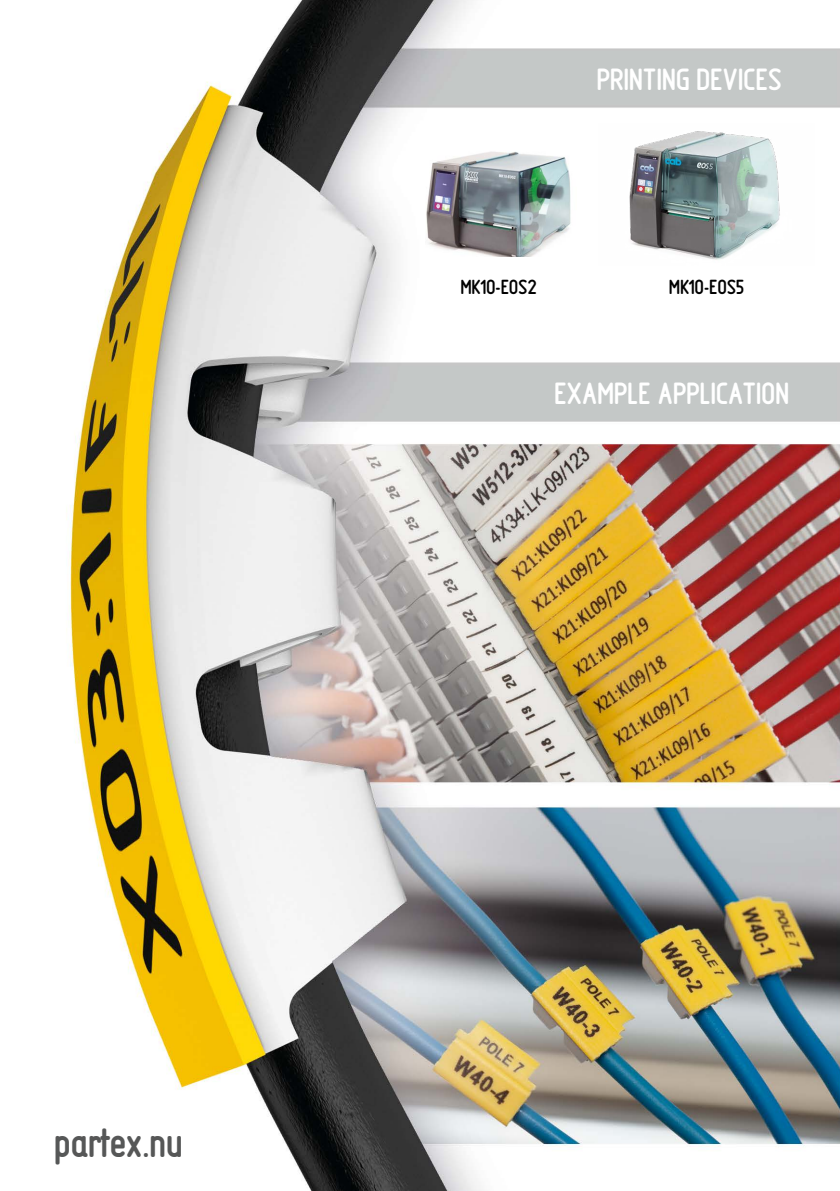
<style>
.page{position:relative;width:840px;height:1191px;background:#fff}
.page>*{position:absolute;margin:0;border:0;box-sizing:border-box;transform-origin:0 0}
.header_-_top{font:700 37.4px "Partex Marking";color:#565757}
.t1{font:700 28px "Partex Marking";color:#fff}
.t2{font:700 18.6px "Partex Marking";color:#000}
</style>
<div class="page">
<img style="left:66px;top:0;width:773px;height:1191px">
<img style="left:425px;top:151px;width:158px;height:105px">
<img style="left:598px;top:123px;width:216px;height:142px">
<p class="t1" style="left:596px;top:61px;width:186px">PRINTING DEVICES</p>
<p class="t2" style="left:460px;top:275px;width:78px">MK10-EOS2</p>
<p class="t2" style="left:668px;top:275px;width:77px">MK10-EOS5</p>
<p class="t1" style="left:554px;top:375px;width:236px">EXAMPLE APPLICATION</p>
<p class="header_-_top" style="left:54px;top:1118px;width:130px">partex.nu</p>
</div>
